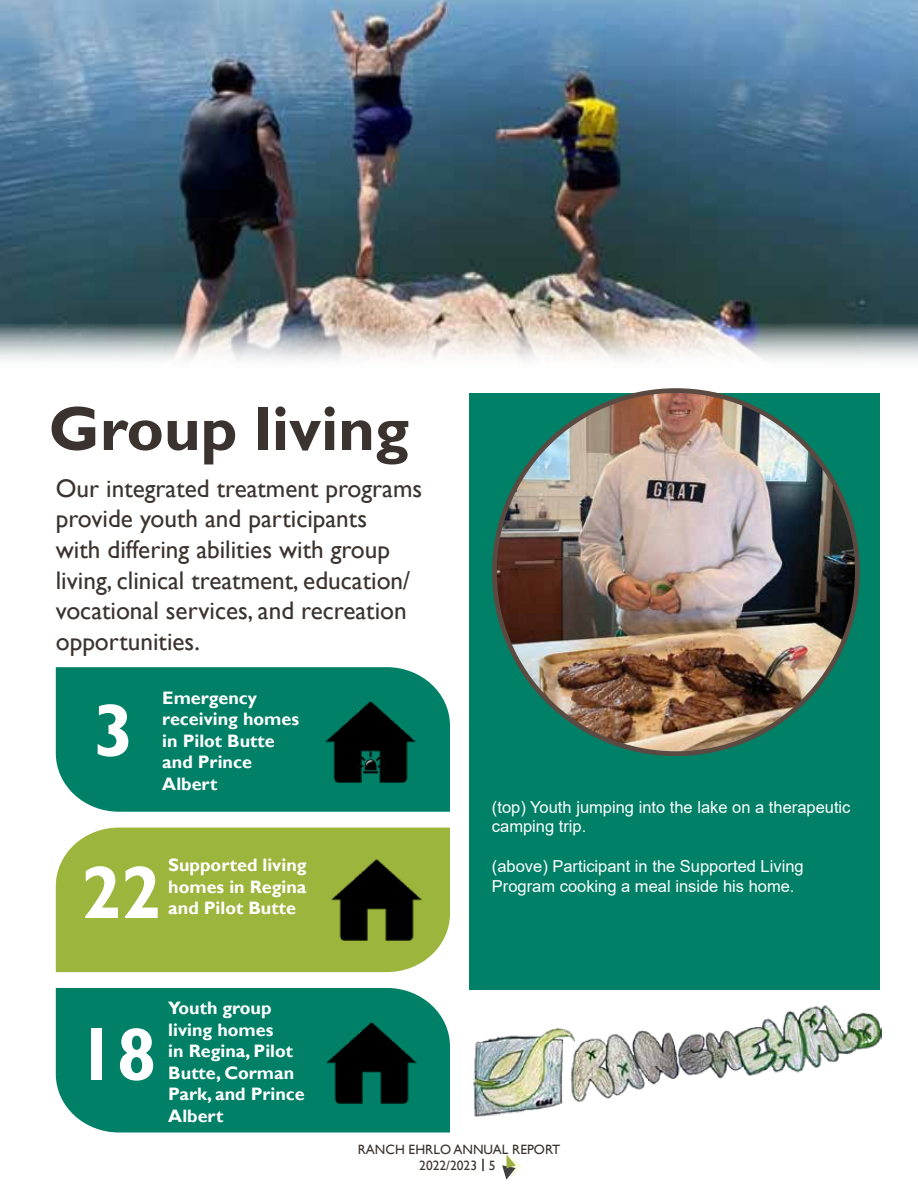
<style>
.page{position:relative;width:918px;height:1188px;background:#fff}
.page>*{position:absolute;margin:0;border:0;box-sizing:border-box;transform-origin:0 0}
.t1{font:700 75px/162px "Gill Sans";color:#fff}
.t2{font:700 63px "Gill Sans";color:#3b332f}
.t3{font:25.5px/30.6px "Gill Sans";color:#3b332f}
.t4{font:700 18px/21.6px "Gill Sans";color:#fff}
.t5{font:16.5px/19.8px "Arial";color:#fff}
.t6{font:13.5px/15.8px "Gill Sans";color:#3b332f;text-align:center}
</style>
<div class="page">
<svg style="left:502px;top:1154px;width:20px;height:26px"></svg>
<svg style="left:482px;top:1159px;width:2px;height:12px"></svg>
<div style="left:470px;top:394px;width:410px;height:596px;background:#008066"></div>
<div style="left:56px;top:667px;width:394px;height:145px;background:#008066"></div>
<img style="left:0;top:0;width:918px;height:360px">
<img style="left:494px;top:391px;width:363px;height:363px;border-radius:182px">
<div style="left:56px;top:828px;width:394px;height:144px;background:#9cb53c"></div>
<div style="left:56px;top:988px;width:394px;height:144px;background:#008066"></div>
<img style="left:322px;top:846px;width:108px;height:108px">
<img style="left:318px;top:1009px;width:108px;height:108px">
<img style="left:316px;top:688px;width:108px;height:108px">
<img style="left:473px;top:1005px;width:409px;height:112px">
<h2 class="t2" style="left:49px;top:391px;width:362px">Group living</h2>
<p class="t3" style="left:56px;top:473px;width:368px">Our integrated treatment programs provide youth and participants<br>with differing abilities with group living, clinical treatment, education/ vocational services, and recreation opportunities.</p>
<p class="t4" style="left:162px;top:687px;width:138px">Emergency receiving homes in Pilot Butte and Prince<br>Albert</p>
<h1 class="t1" style="left:77px;top:652px;width:86px">3<br>22<br>18</h1>
<p class="t4" style="left:168px;top:855px;width:140px;text-align:justify">Supported living homes in Regina and Pilot Butte</p>
<p class="t4" style="left:168px;top:998px;width:138px">Youth group living homes<br>in Regina, Pilot<br>Butte, Corman<br>Park, and Prince<br>Albert</p>
<p class="t5" style="left:492px;top:797px;width:360px">(top) Youth jumping into the lake on a therapeutic camping trip.</p>
<p class="t5" style="left:492px;top:856px;width:313px">(above) Participant in the Supported Living<br>Program cooking a meal inside his home.</p>
<p class="t6" style="left:358px;top:1142px;width:204px">RANCH EHRLO ANNUAL REPORT<br>2022/2023 5</p>
</div>
